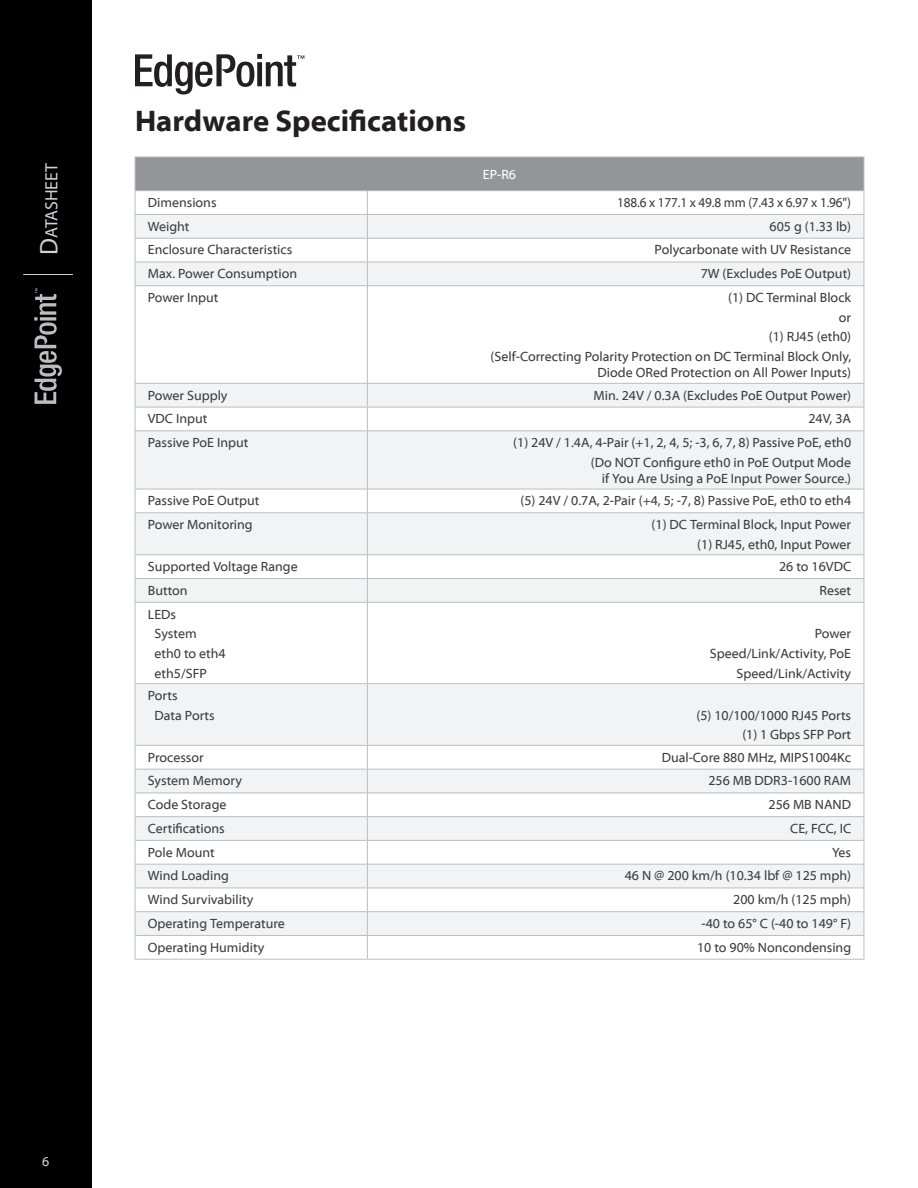
<style>
.page{position:relative;width:918px;height:1188px;background:#fff}
.page>*{position:absolute;margin:0;border:0;box-sizing:border-box;transform-origin:0 0}
.t1{font:700 30px "Myriad Web Pro";color:#231f20}
.t2{font:17.85px "Myriad Pro";color:#d1d2d4}
.t3{font:13.5px/19.6px "Myriad Web Pro";color:#3e3e3f;text-align:right}
.t4{font:13.5px "Myriad Web Pro";color:#3e3e3f;scale:.95 1}
.t5{font:13.5px "Myriad Web Pro";color:#fff}
.t6{font:13.5px "Myriad Web Pro";color:#d1d2d4}
.s1{font-size:25.5px}
</style>
<div class="page">
<div style="left:0;top:0;width:92px;height:1188px;background:#000001"></div>
<hr style="left:23px;top:274px;width:50px;height:1px;background:#d1d2d4">
<svg style="left:34px;top:288px;width:28px;height:116px"></svg>
<svg style="left:135px;top:54px;width:169px;height:40px"></svg>
<div style="left:135px;top:157px;width:729px;height:34px;background:#939598"></div>
<svg style="left:136px;top:215px;width:728px;height:720px"></svg>
<svg style="left:368px;top:579px;width:496px;height:356px;fill:#f2f3f4"></svg>
<hr style="left:135px;top:157px;width:232px;height:1px;background:#bcbdc0">
<hr style="left:135px;top:157px;width:1px;height:33px;background:#bcbdc0">
<hr style="left:367px;top:157px;width:497px;height:1px;background:#bcbdc0">
<hr style="left:864px;top:157px;width:1px;height:33px;background:#bcbdc0">
<hr style="left:135px;top:190px;width:232px;height:1px;background:#bcbdc0">
<hr style="left:367px;top:190px;width:497px;height:1px;background:#bcbdc0">
<hr style="left:135px;top:214px;width:232px;height:1px;background:#bcbdc0">
<hr style="left:367px;top:214px;width:497px;height:1px;background:#bcbdc0">
<hr style="left:135px;top:238px;width:232px;height:1px;background:#bcbdc0">
<hr style="left:367px;top:238px;width:497px;height:1px;background:#bcbdc0">
<hr style="left:135px;top:262px;width:232px;height:1px;background:#bcbdc0">
<svg style="left:135px;top:191px;width:1px;height:94px"></svg>
<hr style="left:367px;top:262px;width:497px;height:1px;background:#bcbdc0">
<svg style="left:367px;top:191px;width:1px;height:94px"></svg>
<svg style="left:864px;top:191px;width:1px;height:95px"></svg>
<hr style="left:135px;top:285px;width:232px;height:1px;background:#bcbdc0">
<hr style="left:135px;top:286px;width:1px;height:97px;background:#bcbdc0">
<hr style="left:367px;top:285px;width:497px;height:1px;background:#bcbdc0">
<hr style="left:367px;top:286px;width:1px;height:97px;background:#bcbdc0">
<hr style="left:864px;top:286px;width:1px;height:97px;background:#bcbdc0">
<hr style="left:135px;top:383px;width:232px;height:1px;background:#bcbdc0">
<hr style="left:367px;top:383px;width:497px;height:1px;background:#bcbdc0">
<hr style="left:135px;top:407px;width:232px;height:1px;background:#bcbdc0">
<svg style="left:135px;top:384px;width:1px;height:47px"></svg>
<hr style="left:367px;top:407px;width:497px;height:1px;background:#bcbdc0">
<svg style="left:367px;top:384px;width:1px;height:47px"></svg>
<svg style="left:864px;top:384px;width:1px;height:47px"></svg>
<hr style="left:135px;top:431px;width:232px;height:1px;background:#bcbdc0">
<hr style="left:135px;top:431px;width:1px;height:58px;background:#bcbdc0">
<hr style="left:367px;top:431px;width:497px;height:1px;background:#bcbdc0">
<hr style="left:367px;top:431px;width:1px;height:58px;background:#bcbdc0">
<hr style="left:864px;top:431px;width:1px;height:58px;background:#bcbdc0">
<hr style="left:135px;top:489px;width:232px;height:1px;background:#bcbdc0">
<svg style="left:135px;top:489px;width:1px;height:24px"></svg>
<hr style="left:367px;top:489px;width:497px;height:1px;background:#bcbdc0">
<svg style="left:367px;top:490px;width:1px;height:23px"></svg>
<svg style="left:864px;top:489px;width:1px;height:24px"></svg>
<hr style="left:135px;top:513px;width:232px;height:1px;background:#bcbdc0">
<hr style="left:135px;top:513px;width:1px;height:42px;background:#bcbdc0">
<hr style="left:367px;top:513px;width:497px;height:1px;background:#bcbdc0">
<hr style="left:367px;top:513px;width:1px;height:42px;background:#bcbdc0">
<hr style="left:864px;top:513px;width:1px;height:42px;background:#bcbdc0">
<hr style="left:135px;top:555px;width:232px;height:1px;background:#bcbdc0">
<hr style="left:367px;top:555px;width:497px;height:1px;background:#bcbdc0">
<hr style="left:135px;top:578px;width:232px;height:1px;background:#bcbdc0">
<svg style="left:135px;top:555px;width:1px;height:47px"></svg>
<hr style="left:367px;top:578px;width:497px;height:1px;background:#bcbdc0">
<svg style="left:367px;top:556px;width:1px;height:46px"></svg>
<svg style="left:864px;top:555px;width:1px;height:47px"></svg>
<hr style="left:135px;top:602px;width:232px;height:1px;background:#bcbdc0">
<hr style="left:135px;top:602px;width:1px;height:81px;background:#bcbdc0">
<hr style="left:367px;top:602px;width:497px;height:1px;background:#bcbdc0">
<hr style="left:367px;top:602px;width:1px;height:81px;background:#bcbdc0">
<hr style="left:864px;top:602px;width:1px;height:81px;background:#bcbdc0">
<hr style="left:135px;top:683px;width:232px;height:1px;background:#bcbdc0">
<hr style="left:135px;top:684px;width:1px;height:61px;background:#bcbdc0">
<hr style="left:367px;top:683px;width:497px;height:1px;background:#bcbdc0">
<hr style="left:367px;top:684px;width:1px;height:61px;background:#bcbdc0">
<hr style="left:864px;top:684px;width:1px;height:61px;background:#bcbdc0">
<hr style="left:367px;top:745px;width:497px;height:1px;background:#bcbdc0">
<hr style="left:367px;top:769px;width:497px;height:1px;background:#bcbdc0">
<hr style="left:367px;top:793px;width:497px;height:1px;background:#bcbdc0">
<hr style="left:135px;top:816px;width:232px;height:1px;background:#bcbdc0">
<hr style="left:367px;top:816px;width:497px;height:1px;background:#bcbdc0">
<hr style="left:135px;top:840px;width:232px;height:1px;background:#bcbdc0">
<hr style="left:367px;top:840px;width:497px;height:1px;background:#bcbdc0">
<hr style="left:135px;top:864px;width:232px;height:1px;background:#bcbdc0">
<hr style="left:367px;top:864px;width:497px;height:1px;background:#bcbdc0">
<hr style="left:135px;top:888px;width:232px;height:1px;background:#bcbdc0">
<hr style="left:367px;top:888px;width:497px;height:1px;background:#bcbdc0">
<hr style="left:135px;top:911px;width:232px;height:1px;background:#bcbdc0">
<hr style="left:367px;top:911px;width:497px;height:1px;background:#bcbdc0">
<hr style="left:135px;top:935px;width:232px;height:1px;background:#bcbdc0">
<svg style="left:135px;top:746px;width:1px;height:213px"></svg>
<hr style="left:367px;top:935px;width:497px;height:1px;background:#bcbdc0">
<svg style="left:367px;top:746px;width:1px;height:213px"></svg>
<svg style="left:864px;top:746px;width:1px;height:213px"></svg>
<hr style="left:135px;top:959px;width:232px;height:1px;background:#bcbdc0">
<hr style="left:367px;top:959px;width:497px;height:1px;background:#bcbdc0">
<hr style="left:135px;top:745px;width:232px;height:1px;background:#bcbdc0">
<hr style="left:135px;top:769px;width:232px;height:1px;background:#bcbdc0">
<hr style="left:135px;top:793px;width:232px;height:1px;background:#bcbdc0">
<h2 class="t2" style="left:41px;top:255px;width:94px;rotate:-90deg"><span class="s1">D</span>atasheet</h2>
<h1 class="t1" style="left:135px;top:104px;width:333px">Hardware Specifications</h1>
<p class="t5" style="left:483px;top:167px;width:35px">EP-R6</p>
<p class="t3" style="left:148px;top:193px;width:70px">Dimensions</p>
<p class="t4" style="left:617px;top:195px;width:248px">188.6 x 177.1 x 49.8 mm (7.43 x 6.97 x 1.96")</p>
<p class="t3" style="left:148px;top:217px;width:43px">Weight</p>
<p class="t3" style="left:770px;top:217px;width:83px">605 g (1.33 lb)</p>
<p class="t3" style="left:148px;top:240px;width:146px">Enclosure Characteristics</p>
<p class="t3" style="left:655px;top:240px;width:198px">Polycarbonate with UV Resistance</p>
<p class="t3" style="left:148px;top:264px;width:151px">Max. Power Consumption</p>
<p class="t3" style="left:701px;top:264px;width:152px">7W (Excludes PoE Output)</p>
<p class="t3" style="left:148px;top:288px;width:72px">Power Input</p>
<p class="t3" style="left:491px;top:288px;width:362px">(1) DC Terminal Block<br>or<br>(1) RJ45 (eth0)<br>(Self-Correcting Polarity Protection on DC Terminal Block Only,</p>
<p class="t3" style="left:598px;top:363px;width:255px">Diode ORed Protection on All Power Inputs)</p>
<p class="t3" style="left:148px;top:386px;width:81px">Power Supply</p>
<p class="t3" style="left:594px;top:386px;width:259px">Min. 24V / 0.3A (Excludes PoE Output Power)</p>
<p class="t3" style="left:148px;top:409px;width:61px">VDC Input</p>
<p class="t3" style="left:808px;top:409px;width:44px">24V, 3A</p>
<p class="t3" style="left:148px;top:433px;width:102px">Passive PoE Input</p>
<p class="t3" style="left:513px;top:433px;width:339px">(1) 24V / 1.4A, 4-Pair (+1, 2, 4, 5; -3, 6, 7, 8) Passive PoE, eth0 (Do NOT Configure eth0 in PoE Output Mode</p>
<p class="t3" style="left:602px;top:469px;width:251px">if You Are Using a PoE Input Power Source.)</p>
<p class="t3" style="left:148px;top:491px;width:113px">Passive PoE Output</p>
<p class="t3" style="left:521px;top:491px;width:332px">(5) 24V / 0.7A, 2-Pair (+4, 5; -7, 8) Passive PoE, eth0 to eth4</p>
<p class="t3" style="left:148px;top:515px;width:107px">Power Monitoring</p>
<p class="t3" style="left:652px;top:515px;width:201px">(1) DC Terminal Block, Input Power (1) RJ45, eth0, Input Power</p>
<p class="t3" style="left:148px;top:557px;width:151px">Supported Voltage Range</p>
<p class="t3" style="left:779px;top:557px;width:74px">26 to 16VDC</p>
<p class="t3" style="left:148px;top:581px;width:41px">Button</p>
<p class="t3" style="left:820px;top:581px;width:33px">Reset</p>
<p class="t3" style="left:155px;top:605px;width:73px;text-align:left;text-indent:-7px">LEDs<br>System eth0 to eth4 eth5/SFP</p>
<p class="t3" style="left:710px;top:624px;width:143px">Power<br>Speed/Link/Activity, PoE<br>Speed/Link/Activity</p>
<p class="t3" style="left:155px;top:686px;width:62px;text-align:left;text-indent:-7px">Ports<br>Data Ports</p>
<p class="t3" style="left:696px;top:706px;width:156px">(5) 10/100/1000 RJ45 Ports (1) 1 Gbps SFP Port</p>
<p class="t3" style="left:148px;top:748px;width:58px">Processor</p>
<p class="t3" style="left:662px;top:748px;width:191px">Dual-Core 880 MHz, MIPS1004Kc</p>
<p class="t3" style="left:148px;top:771px;width:96px">System Memory</p>
<p class="t3" style="left:708px;top:771px;width:144px">256 MB DDR3-1600 RAM</p>
<p class="t3" style="left:148px;top:795px;width:80px">Code Storage</p>
<p class="t3" style="left:769px;top:795px;width:84px">256 MB NAND</p>
<p class="t3" style="left:148px;top:819px;width:78px">Certifications</p>
<p class="t3" style="left:790px;top:819px;width:62px">CE, FCC, IC</p>
<p class="t3" style="left:148px;top:843px;width:69px">Pole Mount</p>
<p class="t3" style="left:832px;top:843px;width:21px">Yes</p>
<p class="t3" style="left:148px;top:866px;width:83px">Wind Loading</p>
<p class="t3" style="left:625px;top:866px;width:228px">46 N @ 200 km/h (10.34 lbf @ 125 mph)</p>
<p class="t3" style="left:148px;top:890px;width:107px">Wind Survivability</p>
<p class="t3" style="left:733px;top:890px;width:119px">200 km/h (125 mph)</p>
<p class="t3" style="left:148px;top:914px;width:139px">Operating Temperature</p>
<p class="t3" style="left:702px;top:914px;width:151px">-40 to 65° C (-40 to 149° F)</p>
<p class="t3" style="left:148px;top:938px;width:118px">Operating Humidity</p>
<p class="t3" style="left:697px;top:938px;width:156px">10 to 90% Noncondensing</p>
<p class="t6" style="left:42px;top:1154px;width:9px">6</p>
</div>
